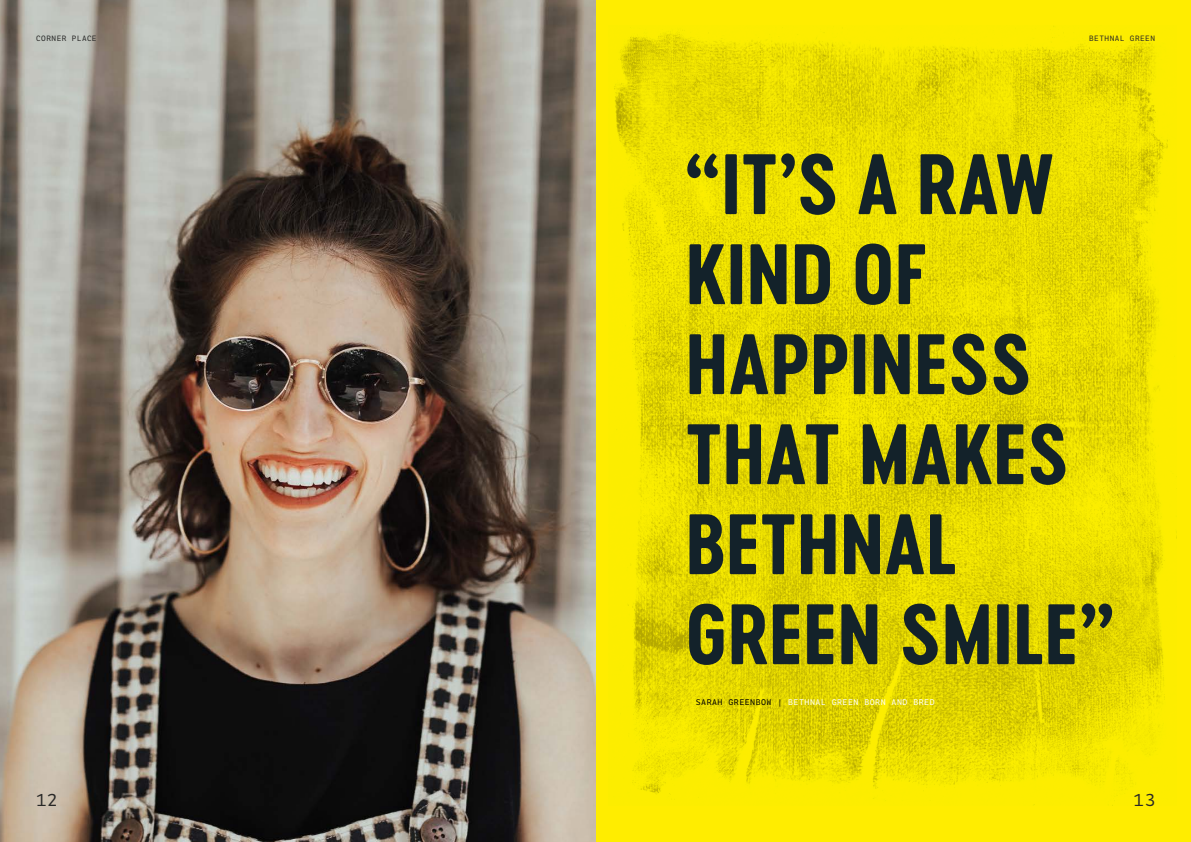
<style>
.page{position:relative;width:1191px;height:842px;background:#fff}
.page>*{position:absolute;margin:0;border:0;box-sizing:border-box;transform-origin:0 0}
.t1{font:79.9px/90px "Cervo Neue Bold Neue";color:#13222a}
.t2{font:17px "LFT Etica Mono";color:#282827}
.t3{font:8px "LFT Etica Mono";letter-spacing:.06em;color:#fff}
.t4{font:7.5px "LFT Etica Mono";letter-spacing:.065em;color:#282827}
.s1{color:#000}
</style>
<div class="page">
<div style="left:595px;top:0;width:596px;height:842px;background:#ffed00"></div>
<img style="left:0;top:0;width:595px;height:842px">
<img style="left:614px;top:26px;width:554px;height:780px">
<p class="t4" style="left:36px;top:34px;width:62px">CORNER PLACE</p>
<p class="t2" style="left:36px;top:790px;width:23px">12</p>
<p class="t4" style="left:1089px;top:34px;width:67px">BETHNAL GREEN</p>
<p class="t1" style="left:685px;top:139px;width:430px">“IT’S A RAW<br>KIND OF<br>HAPPINESS<br>THAT MAKES<br>BETHNAL<br>GREEN SMILE”</p>
<p class="t3" style="left:696px;top:697px;width:240px"><span class="s1">SARAH GREENBOW |</span> BETHNAL GREEN BORN AND BRED</p>
<p class="t2" style="left:1133px;top:790px;width:23px">13</p>
</div>
